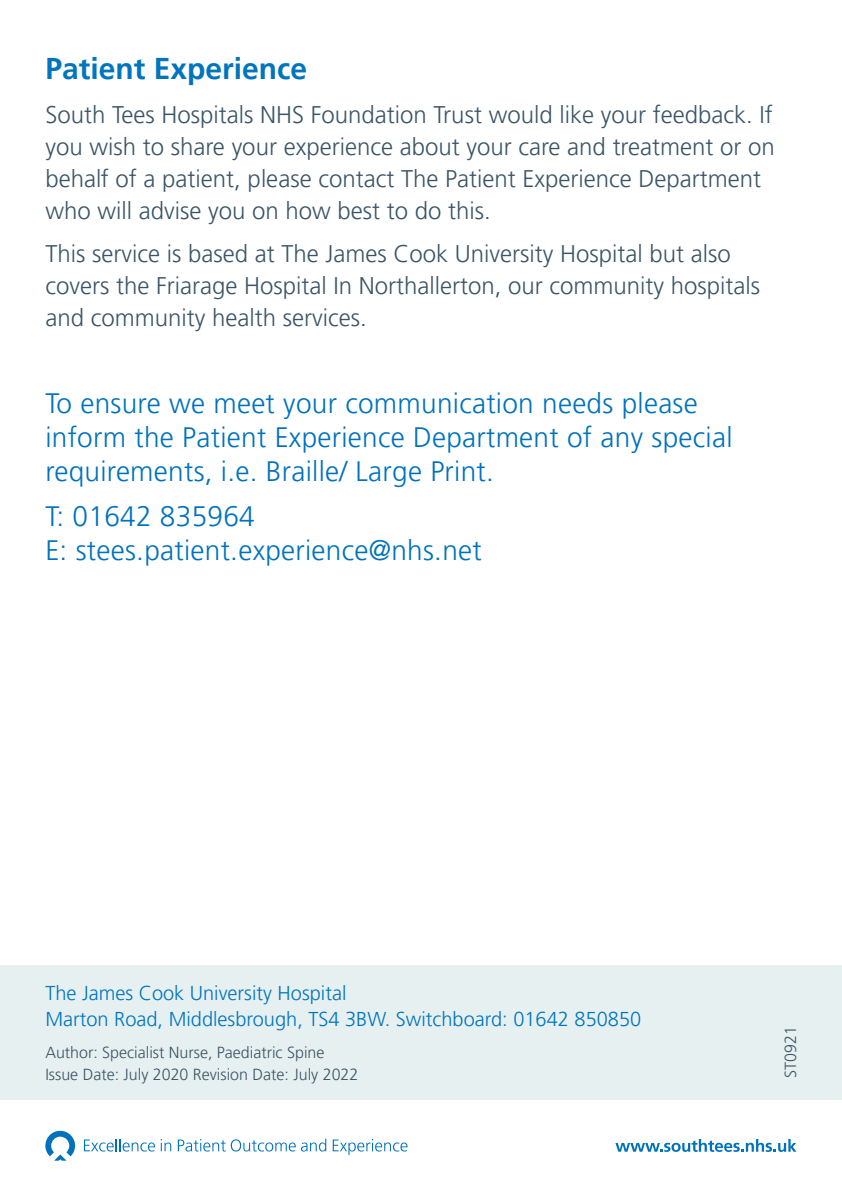
<style>
.page{position:relative;width:842px;height:1191px;background:#fff}
.page>*{position:absolute;margin:0;border:0;box-sizing:border-box;transform-origin:0 0}
.t1{font:700 30px "Frutiger LT Pro";color:#0075be}
.Para{font:300 28px/34px "Frutiger LT Pro";letter-spacing:.01em;color:#0072bc}
.Para-2{font:300 24px/32px "Frutiger LT Pro";color:#3b5566}
.t2{font:300 20px/26px "Frutiger LT Pro";color:#0075be}
.t3{font:300 16px "Frutiger LT Pro";color:#3b5566}
</style>
<div class="page">
<div style="left:0;top:965px;width:841px;height:135px;background:#e7f0f1"></div>
<svg style="left:84px;top:1139px;width:71px;height:12px"></svg>
<svg style="left:161px;top:1139px;width:10px;height:12px"></svg>
<svg style="left:178px;top:1138px;width:148px;height:13px"></svg>
<svg style="left:333px;top:1139px;width:74px;height:15px"></svg>
<svg style="left:615px;top:1139px;width:181px;height:13px"></svg>
<svg style="left:45px;top:1130px;width:30px;height:30px"></svg>
<h2 class="t1" style="left:45px;top:51px;width:263px">Patient Experience</h2>
<p class="Para-2" style="left:45px;top:98px;width:731px">South Tees Hospitals NHS Foundation Trust would like your feedback. If you wish to share your experience about your care and treatment or on behalf of a patient, please contact The Patient Experience Department who will advise you on how best to do this.</p>
<p class="Para-2" style="left:45px;top:238px;width:716px">This service is based at The James Cook University Hospital but also covers the Friarage Hospital In Northallerton, our community hospitals and community health services.</p>
<p class="Para" style="left:45px;top:386px;width:689px">To ensure we meet your communication needs please inform the Patient Experience Department of any special requirements, i.e. Braille/ Large Print.</p>
<p class="Para" style="left:45px;top:499px;width:438px">T: 01642 835964<br>E: stees.patient.experience@nhs.net</p>
<p class="t2" style="left:45px;top:980px;width:597px">The James Cook University Hospital<br>Marton Road, Middlesbrough, TS4 3BW. Switchboard: 01642 850850</p>
<p class="t3" style="left:45px;top:1043px;width:281px">Author: Specialist Nurse, Paediatric Spine</p>
<p class="t3" style="left:45px;top:1065px;width:314px">Issue Date: July 2020 Revision Date: July 2022</p>
<p class="t3" style="left:781px;top:1077px;width:53px;rotate:-90deg">ST0921</p>
</div>
